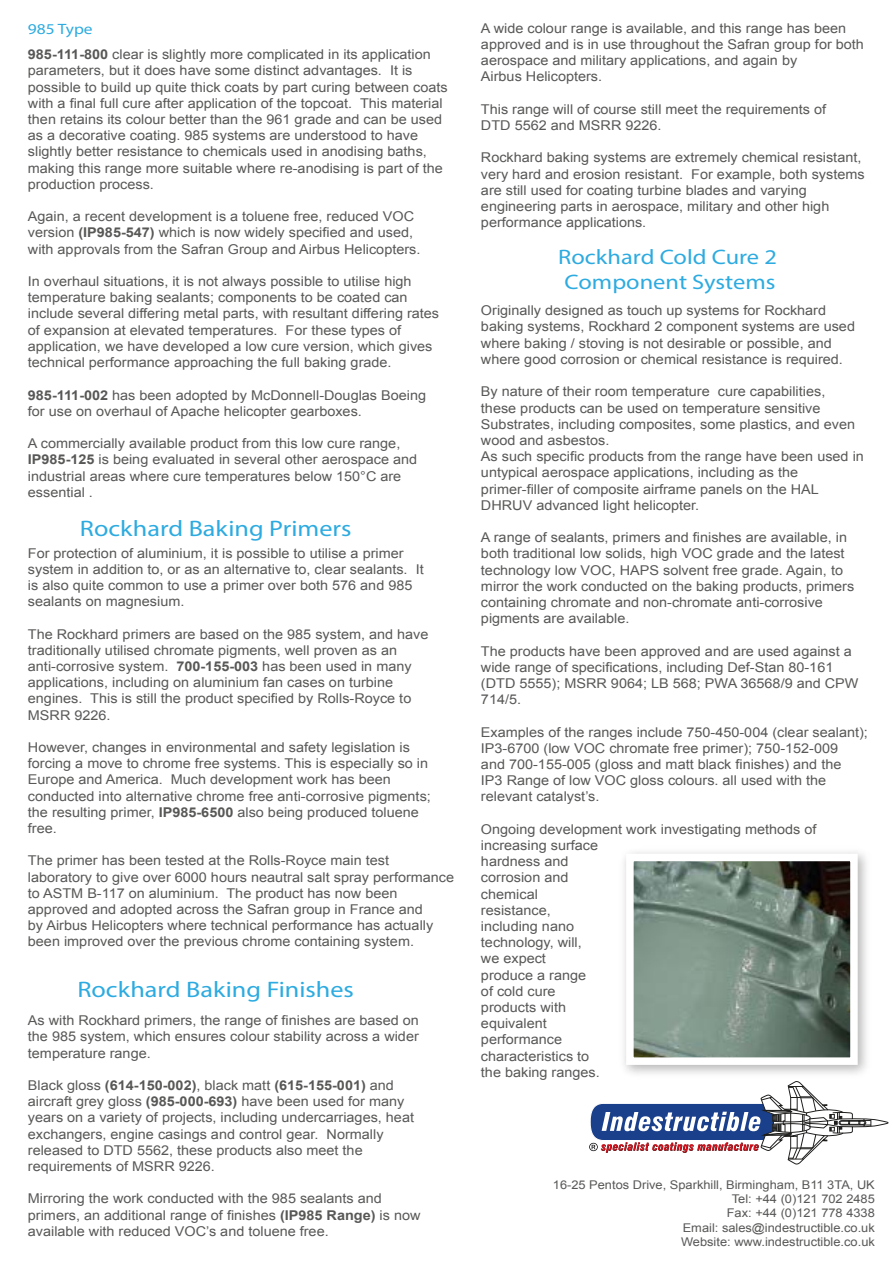
<style>
.page{position:relative;width:893px;height:1263px;background:#fff}
.page>*{position:absolute;margin:0;border:0;box-sizing:border-box;transform-origin:0 0}
.t1{font:22.5px "Myriad Pro";color:#2dabe0;scale:1.16 1}
.t2{font:21px/25.2px "Myriad Pro";color:#2dabe0;text-align:center;scale:1.16 1}
.t3{font:15px "Myriad Pro";color:#2dabe0;scale:1.16 1}
.t4{font:13.5px/16.2px "Arial";color:#585857;scale:1.07 1}
.t5{font:12px/14.4px "Arial";color:#585857;text-align:right;scale:1.07 1}
.s1{font-weight:700}
</style>
<div class="page">
<svg style="left:589px;top:1084px;width:299px;height:81px"></svg>
<img style="left:624px;top:852px;width:243px;height:232px">
<img style="left:635px;top:863px;width:214px;height:193px">
<div style="left:626px;top:854px;width:232px;height:211px;border:8px solid #fff"></div>
<p class="t3" style="left:28px;top:20px;width:57px">985 Type</p>
<p class="t4" style="left:28px;top:47px;width:394px"><span class="s1">985-111-800</span> clear is slightly more complicated in its application parameters, but it does have some distinct advantages. It is possible to build up quite thick coats by part curing between coats with a final full cure after application of the topcoat. This material then retains its colour better than the 961 grade and can be used as a decorative coating. 985 systems are understood to have slightly better resistance to chemicals used in anodising baths, making this range more suitable where re-anodising is part of the production process.</p>
<p class="t4" style="left:28px;top:209px;width:368px">Again, a recent development is a toluene free, reduced VOC version <span class="s1">(IP985-547)</span> which is now widely specified and used, with approvals from the Safran Group and Airbus Helicopters.</p>
<p class="t4" style="left:28px;top:273px;width:386px">In overhaul situations, it is not always possible to utilise high temperature baking sealants; components to be coated can include several differing metal parts, with resultant differing rates of expansion at elevated temperatures. For these types of application, we have developed a low cure version, which gives technical performance approaching the full baking grade.</p>
<p class="t4" style="left:28px;top:387px;width:374px"><span class="s1">985-111-002</span> has been adopted by McDonnell-Douglas Boeing for use on overhaul of Apache helicopter gearboxes.</p>
<p class="t4" style="left:28px;top:435px;width:365px">A commercially available product from this low cure range, <span class="s1">IP985-125</span> is being evaluated in several other aerospace and industrial areas where cure temperatures below 150°C are essential .</p>
<h1 class="t1" style="left:80px;top:514px;width:236px">Rockhard Baking Primers</h1>
<p class="t4" style="left:28px;top:545px;width:371px">For protection of aluminium, it is possible to utilise a primer system in addition to, or as an alternative to, clear sealants. It is also quite common to use a primer over both 576 and 985 sealants on magnesium.</p>
<p class="t4" style="left:28px;top:626px;width:376px">The Rockhard primers are based on the 985 system, and have traditionally utilised chromate pigments, well proven as an anti-corrosive system. <span class="s1">700-155-003</span> has been used in many applications, including on aluminium fan cases on turbine engines. This is still the product specified by Rolls-Royce to MSRR 9226.</p>
<p class="t4" style="left:28px;top:739px;width:378px">However, changes in environmental and safety legislation is forcing a move to chrome free systems. This is especially so in Europe and America. Much development work has been conducted into alternative chrome free anti-corrosive pigments; the resulting primer, <span class="s1">IP985-6500</span> also being produced toluene free.</p>
<p class="t4" style="left:28px;top:853px;width:400px">The primer has been tested at the Rolls-Royce main test laboratory to give over 6000 hours neautral salt spray performance to ASTM B-117 on aluminium. The product has now been approved and adopted across the Safran group in France and<br>by Airbus Helicopters where technical performance has actually been improved over the previous chrome containing system.</p>
<h1 class="t1" style="left:77px;top:975px;width:240px">Rockhard Baking Finishes</h1>
<p class="t4" style="left:28px;top:1012px;width:367px;text-align:justify">As with Rockhard primers, the range of finishes are based on the 985 system, which ensures colour stability across a wider temperature range.</p>
<p class="t4" style="left:28px;top:1077px;width:362px">Black gloss <span class="s1">(614-150-002)</span>, black matt <span class="s1">(615-155-001)</span> and aircraft grey gloss <span class="s1">(985-000-693)</span> have been used for many years on a variety of projects, including undercarriages, heat exchangers, engine casings and control gear. Normally released to DTD 5562, these products also meet the requirements of MSRR 9226.</p>
<p class="t4" style="left:28px;top:1190px;width:368px">Mirroring the work conducted with the 985 sealants and primers, an additional range of finishes <span class="s1">(IP985 Range)</span> is now available with reduced VOC’s and toluene free.</p>
<p class="t4" style="left:481px;top:20px;width:359px">A wide colour range is available, and this range has been approved and is in use throughout the Safran group for both aerospace and military applications, and again by<br>Airbus Helicopters.</p>
<p class="t4" style="left:481px;top:101px;width:324px">This range will of course still meet the requirements of<br>DTD 5562 and MSRR 9226.</p>
<p class="t4" style="left:481px;top:150px;width:360px">Rockhard baking systems are extremely chemical resistant, very hard and erosion resistant. For example, both systems are still used for coating turbine blades and varying engineering parts in aerospace, military and other high performance applications.</p>
<h2 class="t2" style="left:558px;top:244px;width:190px">Rockhard Cold Cure 2<br>Component Systems</h2>
<p class="t4" style="left:481px;top:303px;width:351px">Originally designed as touch up systems for Rockhard baking systems, Rockhard 2 component systems are used where baking / stoving is not desirable or possible, and where good corrosion or chemical resistance is required.</p>
<p class="t4" style="left:481px;top:384px;width:359px">By nature of their room temperature cure capabilities, these products can be used on temperature sensitive Substrates, including composites, some plastics, and even wood and asbestos.<br>As such specific products from the range have been used in untypical aerospace applications, including as the primer-filler of composite airframe panels on the HAL DHRUV advanced light helicopter.</p>
<p class="t4" style="left:481px;top:529px;width:350px">A range of sealants, primers and finishes are available, in both traditional low solids, high VOC grade and the latest technology low VOC, HAPS solvent free grade. Again, to mirror the work conducted on the baking products, primers containing chromate and non-chromate anti-corrosive pigments are available.</p>
<p class="t4" style="left:481px;top:643px;width:354px">The products have been approved and are used against a wide range of specifications, including Def-Stan 80-161 (DTD 5555); MSRR 9064; LB 568; PWA 36568/9 and CPW 714/5.</p>
<p class="t4" style="left:481px;top:724px;width:363px">Examples of the ranges include 750-450-004 (clear sealant); IP3-6700 (low VOC chromate free primer); 750-152-009<br>and 700-155-005 (gloss and matt black finishes) and the<br>IP3 Range of low VOC gloss colours. all used with the relevant catalyst’s.</p>
<p class="t4" style="left:481px;top:821px;width:315px">Ongoing development work investigating methods of increasing surface<br>hardness and<br>corrosion and<br>chemical<br>resistance,<br>including nano<br>technology, will,<br>we expect<br>produce a range<br>of cold cure<br>products with<br>equivalent<br>performance<br>characteristics to<br>the baking ranges.</p>
<p class="t5" style="left:553px;top:1177px;width:302px">16-25 Pentos Drive, Sparkhill, Birmingham, B11 3TA, UK Tel: +44 (0)121 702 2485<br>Fax: +44 (0)121 778 4338<br>Email: sales@indestructible.co.uk<br>Website: www.indestructible.co.uk</p>
</div>
